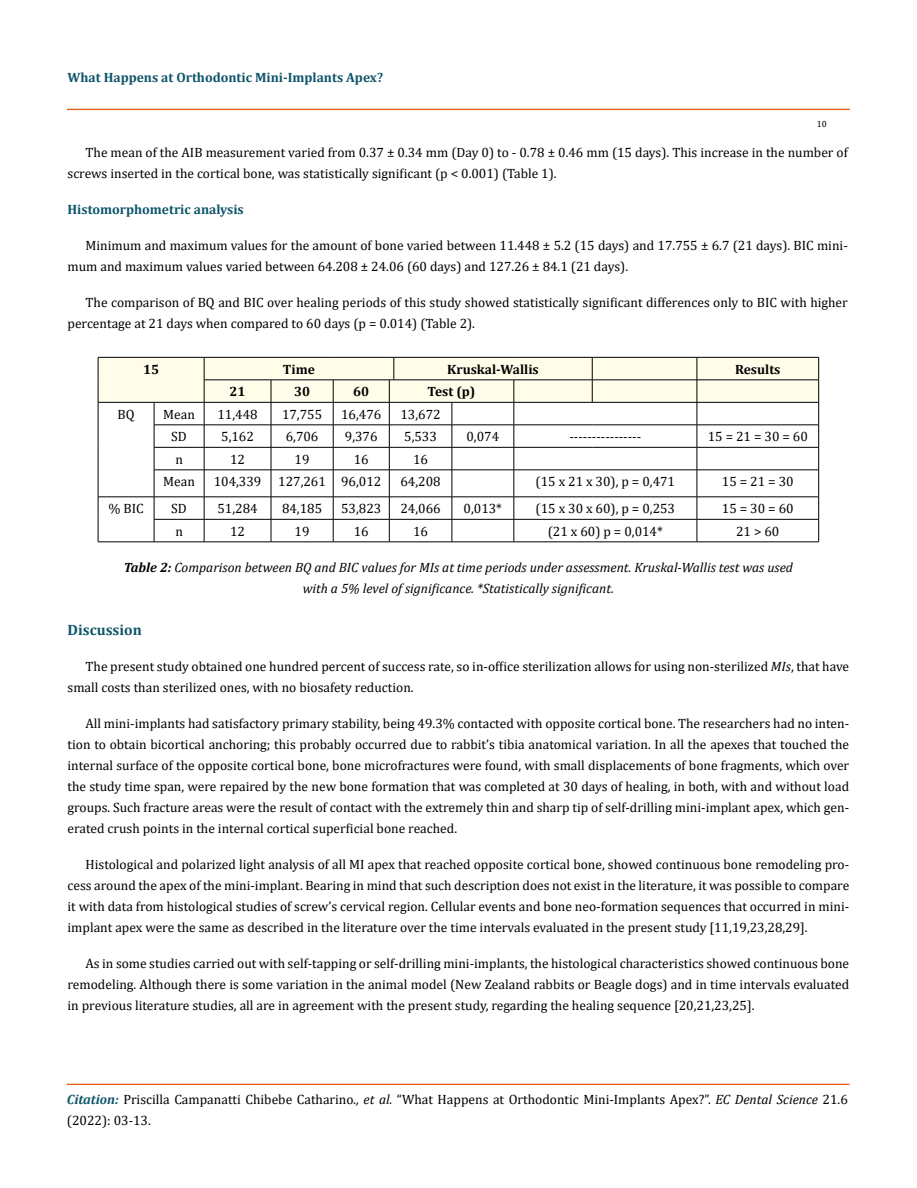
<style>
.page{position:relative;width:917px;height:1188px;background:#fff}
.page>*{position:absolute;margin:0;border:0;box-sizing:border-box;transform-origin:0 0}
.t1{font:700 15px "Cambria";color:#0e546a}
.t2{font:13.5px/21px "Cambria";color:#000}
.t3{font:italic 13.5px/21px "Cambria";color:#000;text-align:center}
.t4{font:700 13.5px "Cambria";color:#0e546a}
.t5{font:700 13.5px "Cambria";color:#000}
.t6{font:9px "Cambria";color:#000}
.s1{font-weight:700}
.s2{font-style:italic}
.s3{font-weight:700;font-style:italic;color:#0e546a}
</style>
<div class="page">
<div style="left:67px;top:109px;width:782px;height:1px;border:1px solid #e05d1a"></div>
<div style="left:67px;top:1084px;width:782px;height:1px;border:1px solid #e05d1a"></div>
<svg style="left:98px;top:357px;width:721px;height:186px"></svg>
<hr style="left:394px;top:542px;width:58px;height:1px;background:#000">
<hr style="left:452px;top:542px;width:62px;height:1px;background:#000">
<hr style="left:514px;top:542px;width:78px;height:1px;background:#000">
<hr style="left:592px;top:542px;width:105px;height:1px;background:#000">
<hr style="left:697px;top:542px;width:121px;height:1px;background:#000">
<p class="t4" style="left:68px;top:68px;width:317px">What Happens at Orthodontic Mini-Implants Apex?</p>
<p class="t6" style="left:816px;top:118px;width:11px">10</p>
<p class="t2" style="left:68px;top:142px;width:781px;text-indent:18px">The mean of the AIB measurement varied from 0.37 ± 0.34 mm (Day 0) to - 0.78 ± 0.46 mm (15 days). This increase in the number of screws inserted in the cortical bone, was statistically significant (p &lt; 0.001) (Table 1).</p>
<p class="t4" style="left:68px;top:200px;width:178px">Histomorphometric analysis</p>
<p class="t2" style="left:68px;top:235px;width:781px;text-indent:18px">Minimum and maximum values for the amount of bone varied between 11.448 ± 5.2 (15 days) and 17.755 ± 6.7 (21 days). BIC mini&shy;mum and maximum values varied between 64.208 ± 24.06 (60 days) and 127.26 ± 84.1 (21 days).</p>
<p class="t2" style="left:68px;top:292px;width:781px;text-indent:18px">The comparison of BQ and BIC over healing periods of this study showed statistically significant differences only to BIC with higher percentage at 21 days when compared to 60 days (p = 0.014) (Table 2).</p>
<p class="t5" style="left:143px;top:360px;width:17px">15</p>
<p class="t5" style="left:283px;top:360px;width:34px">Time</p>
<p class="t5" style="left:447px;top:360px;width:93px">Kruskal-Wallis</p>
<p class="t5" style="left:735px;top:360px;width:47px">Results</p>
<p class="t5" style="left:229px;top:382px;width:17px">21</p>
<p class="t5" style="left:294px;top:382px;width:17px">30</p>
<p class="t5" style="left:353px;top:382px;width:17px">60</p>
<p class="t5" style="left:427px;top:382px;width:49px">Test (p)</p>
<p class="t2" style="left:117px;top:404px;width:19px">BQ</p>
<p class="t2" style="left:163px;top:404px;width:33px">Mean</p>
<p class="t2" style="left:217px;top:404px;width:42px">11,448</p>
<p class="t2" style="left:282px;top:404px;width:42px">17,755</p>
<p class="t2" style="left:341px;top:404px;width:42px">16,476</p>
<p class="t2" style="left:400px;top:404px;width:42px">13,672</p>
<p class="t2" style="left:171px;top:426px;width:17px">SD</p>
<p class="t2" style="left:221px;top:426px;width:34px">5,162</p>
<p class="t2" style="left:286px;top:426px;width:34px">6,706</p>
<p class="t2" style="left:345px;top:426px;width:34px">9,376</p>
<p class="t2" style="left:404px;top:426px;width:34px">5,533</p>
<p class="t2" style="left:466px;top:426px;width:34px">0,074</p>
<p class="t2" style="left:569px;top:426px;width:73px">----------------</p>
<p class="t2" style="left:707px;top:426px;width:102px">15 = 21 = 30 = 60</p>
<p class="t2" style="left:175px;top:449px;width:9px">n</p>
<p class="t2" style="left:230px;top:449px;width:16px">12</p>
<p class="t2" style="left:294px;top:449px;width:16px">19</p>
<p class="t2" style="left:354px;top:449px;width:16px">16</p>
<p class="t2" style="left:413px;top:449px;width:16px">16</p>
<p class="t2" style="left:163px;top:471px;width:33px">Mean</p>
<p class="t2" style="left:214px;top:471px;width:169px">104,339 127,261 96,012</p>
<p class="t2" style="left:400px;top:471px;width:42px">64,208</p>
<p class="t2" style="left:535px;top:471px;width:141px">(15 x 21 x 30), p = 0,471</p>
<p class="t2" style="left:722px;top:471px;width:73px">15 = 21 = 30</p>
<p class="t2" style="left:108px;top:498px;width:37px">% BIC</p>
<p class="t2" style="left:171px;top:498px;width:17px">SD</p>
<p class="t2" style="left:217px;top:498px;width:42px">51,284</p>
<p class="t2" style="left:282px;top:498px;width:42px">84,185</p>
<p class="t2" style="left:341px;top:498px;width:42px">53,823</p>
<p class="t2" style="left:400px;top:498px;width:42px">24,066</p>
<p class="t2" style="left:463px;top:498px;width:40px">0,013*</p>
<p class="t2" style="left:535px;top:498px;width:141px">(15 x 30 x 60), p = 0,253</p>
<p class="t2" style="left:722px;top:498px;width:73px">15 = 30 = 60</p>
<p class="t2" style="left:175px;top:521px;width:9px">n</p>
<p class="t2" style="left:230px;top:521px;width:16px">12</p>
<p class="t2" style="left:294px;top:521px;width:16px">19</p>
<p class="t2" style="left:354px;top:521px;width:16px">16</p>
<p class="t2" style="left:413px;top:521px;width:16px">16</p>
<p class="t2" style="left:548px;top:521px;width:117px">(21 x 60) p = 0,014*</p>
<p class="t2" style="left:736px;top:521px;width:45px">21 &gt; 60</p>
<p class="t3" style="left:124px;top:556px;width:670px"><span class="s1">Table 2:</span> Comparison between BQ and BIC values for MIs at time periods under assessment. Kruskal-Wallis test was used with a 5% level of significance. *Statistically significant.</p>
<p class="t1" style="left:68px;top:620px;width:76px">Discussion</p>
<p class="t2" style="left:67px;top:656px;width:783px;text-indent:18px">The present study obtained one hundred percent of success rate, so in-office sterilization allows for using non-sterilized <span class="s2">MIs</span>, that have small costs than sterilized ones, with no biosafety reduction.</p>
<p class="t2" style="left:67px;top:713px;width:783px;text-align:justify;text-indent:18px">All mini-implants had satisfactory primary stability, being 49.3% contacted with opposite cortical bone. The researchers had no inten&shy;tion to obtain bicortical anchoring; this probably occurred due to rabbit’s tibia anatomical variation. In all the apexes that touched the internal surface of the opposite cortical bone, bone microfractures were found, with small displacements of bone fragments, which over the study time span, were repaired by the new bone formation that was completed at 30 days of healing, in both, with and without load groups. Such fracture areas were the result of contact with the extremely thin and sharp tip of self-drilling mini-implant apex, which gen&shy;erated crush points in the internal cortical superficial bone reached.</p>
<p class="t2" style="left:67px;top:854px;width:783px;text-align:justify;text-indent:18px">Histological and polarized light analysis of all MI apex that reached opposite cortical bone, showed continuous bone remodeling pro&shy;cess around the apex of the mini-implant. Bearing in mind that such description does not exist in the literature, it was possible to compare it with data from histological studies of screw’s cervical region. Cellular events and bone neo-formation sequences that occurred in mini&shy;implant apex were the same as described in the literature over the time intervals evaluated in the present study [11,19,23,28,29].</p>
<p class="t2" style="left:67px;top:953px;width:783px;text-align:justify;text-indent:18px">As in some studies carried out with self-tapping or self-drilling mini-implants, the histological characteristics showed continuous bone remodeling. Although there is some variation in the animal model (New Zealand rabbits or Beagle dogs) and in time intervals evaluated in previous literature studies, all are in agreement with the present study, regarding the healing sequence [20,21,23,25].</p>
<p class="t2" style="left:67px;top:1089px;width:782px"><span class="s3">Citation:</span> Priscilla Campanatti Chibebe Catharino<span class="s2">., et al.</span> “What Happens at Orthodontic Mini-Implants Apex?”. <span class="s2">EC Dental Science</span> 21.6 (2022): 03-13.</p>
</div>
